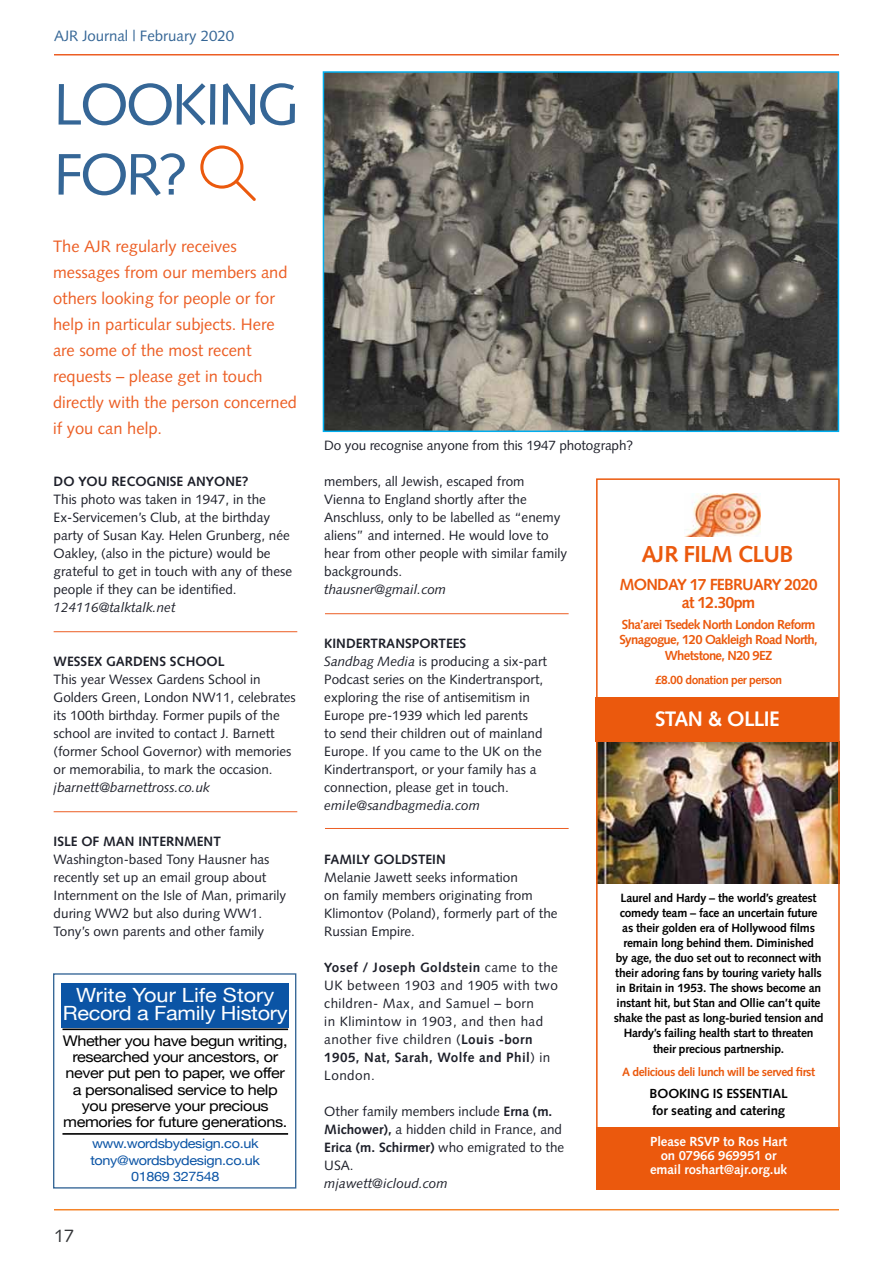
<style>
.page{position:relative;width:893px;height:1263px;background:#fff}
.page>*{position:absolute;margin:0;border:0;box-sizing:border-box;transform-origin:0 0}
.t1{font:58.5px/70.1px "Syntax LT Std";letter-spacing:-.05em;color:#356696}
.t2{font:700 23.1px "Syntax LT Std";letter-spacing:-.03em;color:#eb590d}
.t3{font:700 21px "Syntax LT Std";letter-spacing:-.03em;color:#fff}
.t4{font:19.65px/18px "Helvetica Neue";letter-spacing:-.015em;color:#fff;text-align:center;scale:1.11 1}
.t5{font:18px "Syntax LT Std";color:#333538}
.t6{font:16.5px/26px "Syntax LT Std";color:#ec5e24}
.t7{font:700 16.05px/18px "Syntax LT Std";letter-spacing:-.05em;color:#eb590d;text-align:center}
.t8{font:15px "Syntax LT Std";color:#356696}
.t9{font:14.7px/16.4px "Helvetica Neue";letter-spacing:-.025em;color:#000;text-align:center;scale:1.11 1}
.t10{font:13.5px/18px "Syntax LT Std";color:#1d1f29}
.t11{font:13.5px/18px "Syntax LT Std";letter-spacing:.03em;color:#1d1f29}
.t12{font:italic 13.5px "Syntax LT Std";color:#1d1f29}
.t13{font:700 13.5px "Syntax LT Std";color:#1d1f29}
.t14{font:700 13.2px/14px "Syntax LT Std";letter-spacing:-.01em;color:#fff;text-align:center}
.t15{font:700 13.2px/17.1px "Syntax LT Std";letter-spacing:-.01em;color:#000}
.t16{font:700 13.05px/15.8px "Syntax LT Std";letter-spacing:-.05em;color:#eb590d;text-align:center}
.t17{font:13.05px/16.4px "Helvetica Neue";letter-spacing:-.025em;color:#0b54a5;text-align:center;scale:1.11 1}
.t18{font:700 12px/15px "Syntax LT Std";letter-spacing:-.02em;color:#000;text-align:center}
.t19{font:700 12px "Syntax LT Std";letter-spacing:-.04em;color:#eb590d}
.s1{font-weight:700}
.s2{font-style:italic}
</style>
<div class="page">
<hr style="left:54px;top:1209px;width:785px;height:1px;background:#f58429">
<hr style="left:54px;top:54px;width:785px;height:2px;background:#ec5e24">
<svg style="left:200px;top:145px;width:56px;height:56px"></svg>
<hr style="left:54px;top:631px;width:243px;height:1px;background:#ec5e24">
<hr style="left:54px;top:811px;width:243px;height:1px;background:#ec5e24">
<hr style="left:325px;top:613px;width:244px;height:1px;background:#ec5e24">
<hr style="left:325px;top:828px;width:244px;height:1px;background:#ec5e24">
<img style="left:326px;top:74px;width:510px;height:355px">
<div style="left:323px;top:71px;width:516px;height:361px;border:2px solid #00aeef"></div>
<div style="left:61px;top:983px;width:228px;height:45px;background:#0b54a5"></div>
<hr style="left:62px;top:1028px;width:226px;height:2px;background:#000">
<hr style="left:62px;top:1133px;width:226px;height:2px;background:#000">
<div style="left:53px;top:973px;width:243px;height:215px;border:1px solid #356696"></div>
<img style="left:599px;top:741px;width:238px;height:142px">
<div style="left:595px;top:697px;width:244px;height:44px;background:#eb590d"></div>
<div style="left:596px;top:1127px;width:244px;height:62px;background:#eb590d"></div>
<div style="left:596px;top:478px;width:244px;height:698px;border:2px solid #eb590d"></div>
<svg style="left:697px;top:493px;width:57px;height:1px"></svg>
<img style="left:685px;top:494px;width:75px;height:42px">
<p class="t8" style="left:54px;top:27px;width:182px">AJR Journal | February 2020</p>
<h1 class="t1" style="left:54px;top:69px;width:247px">LOOKING<br>FOR?</h1>
<p class="t6" style="left:53px;top:233px;width:246px">The AJR regularly receives messages from our members and others looking for people or for help in particular subjects. Here are some of the most recent requests – please get in touch directly with the person concerned if you can help.</p>
<p class="t13" style="left:54px;top:474px;width:196px">DO YOU RECOGNISE ANYONE?</p>
<p class="t10" style="left:54px;top:490px;width:240px">This photo was taken in 1947, in the Ex-Servicemen’s Club, at the birthday party of Susan Kay. Helen Grunberg, née Oakley, (also in the picture) would be grateful to get in touch with any of these people if they can be identified.</p>
<p class="t12" style="left:54px;top:599px;width:123px">124116@talktalk.net</p>
<p class="t13" style="left:54px;top:654px;width:172px">WESSEX GARDENS SCHOOL</p>
<p class="t10" style="left:54px;top:670px;width:244px">This year Wessex Gardens School in Golders Green, London NW11, celebrates its 100th birthday. Former pupils of the school are invited to contact J. Barnett (former School Governor) with memories or memorabilia, to mark the occasion.</p>
<p class="t12" style="left:54px;top:779px;width:158px">jbarnett@barnettross.co.uk</p>
<p class="t13" style="left:54px;top:834px;width:169px">ISLE OF MAN INTERNMENT</p>
<p class="t10" style="left:54px;top:850px;width:234px">Washington-based Tony Hausner has recently set up an email group about Internment on the Isle of Man, primarily during WW2 but also during WW1.<br>Tony’s own parents and other family</p>
<h3 class="t4" style="left:63px;top:987px;width:204px">Write Your Life Story<br>Record a Family History</h3>
<p class="t9" style="left:63px;top:1033px;width:204px">Whether you have begun writing, researched your ancestors, or never put pen to paper, we offer a personalised service to help you preserve your precious memories for future generations.</p>
<p class="t17" style="left:90px;top:1136px;width:154px">www.wordsbydesign.co.uk tony@wordsbydesign.co.uk<br>01869 327548</p>
<h3 class="t5" style="left:54px;top:1225px;width:22px">17</h3>
<p class="t10" style="left:324px;top:436px;width:310px">Do you recognise anyone from this 1947 photograph?</p>
<p class="t10" style="left:324px;top:472px;width:244px">members, all Jewish, escaped from Vienna to England shortly after the Anschluss, only to be labelled as “enemy aliens” and interned. He would love to hear from other people with similar family backgrounds.</p>
<p class="t12" style="left:324px;top:581px;width:123px">thausner@gmail.com</p>
<p class="t10" style="left:324px;top:634px;width:224px"><span class="s1">KINDERTRANSPORTEES<br></span><span class="s2">Sandbag Media</span> is producing a six-part Podcast series on the Kindertransport, exploring the rise of antisemitism in Europe pre-1939 which led parents<br>to send their children out of mainland Europe. If you came to the UK on the Kindertransport, or your family has a connection, please get in touch.</p>
<p class="t12" style="left:324px;top:797px;width:157px">emile@sandbagmedia.com</p>
<p class="t13" style="left:324px;top:851px;width:123px">FAMILY GOLDSTEIN</p>
<p class="t10" style="left:324px;top:868px;width:235px">Melanie Jawett seeks information<br>on family members originating from<br>Klimontov (Poland), formerly part of the<br>Russian Empire.</p>
<p class="t11" style="left:324px;top:958px;width:235px"><span class="s1">Yosef / Joseph Goldstein</span> came to the<br>UK between 1903 and 1905 with two children- Max, and Samuel – born<br>in Klimintow in 1903, and then had another five children (<span class="s1">Louis -born<br>1905, Nat, Sarah, Wolfe and Phil</span>) in<br>London.</p>
<p class="t10" style="left:324px;top:1102px;width:242px">Other family members include <span class="s1">Erna (m.<br>Michower),</span> a hidden child in France, and<br><span class="s1">Erica (m. Schirmer)</span> who emigrated to the<br>USA.</p>
<p class="t12" style="left:324px;top:1175px;width:125px">mjawett@icloud.com</p>
<h2 class="t2" style="left:641px;top:541px;width:154px">AJR FILM CLUB</h2>
<p class="t7" style="left:619px;top:575px;width:200px">MONDAY 17 FEBRUARY 2020 at 12.30pm</p>
<p class="t16" style="left:619px;top:616px;width:200px">Sha’arei Tsedek North London Reform<br>Synagogue, 120 Oakleigh Road North,<br>Whetstone, N20 9EZ</p>
<p class="t19" style="left:655px;top:673px;width:129px">£8.00 donation per person</p>
<h3 class="t3" style="left:655px;top:707px;width:126px">STAN &amp; OLLIE</h3>
<p class="t18" style="left:614px;top:890px;width:211px">Laurel and Hardy – the world’s greatest comedy team – face an uncertain future as their golden era of Hollywood films remain long behind them. Diminished<br>by age, the duo set out to reconnect with their adoring fans by touring variety halls in Britain in 1953. The shows become an instant hit, but Stan and Ollie can’t quite shake the past as long-buried tension and Hardy’s failing health start to threaten</p>
<p class="t18" style="left:653px;top:1041px;width:133px">their precious partnership.</p>
<p class="t19" style="left:622px;top:1064px;width:195px">A delicious deli lunch will be served first</p>
<p class="t15" style="left:650px;top:1085px;width:140px">BOOKING IS ESSENTIAL for seating and catering</p>
<p class="t14" style="left:650px;top:1134px;width:139px">Please RSVP to Ros Hart on 07966 969951 or email roshart@ajr.org.uk</p>
</div>
